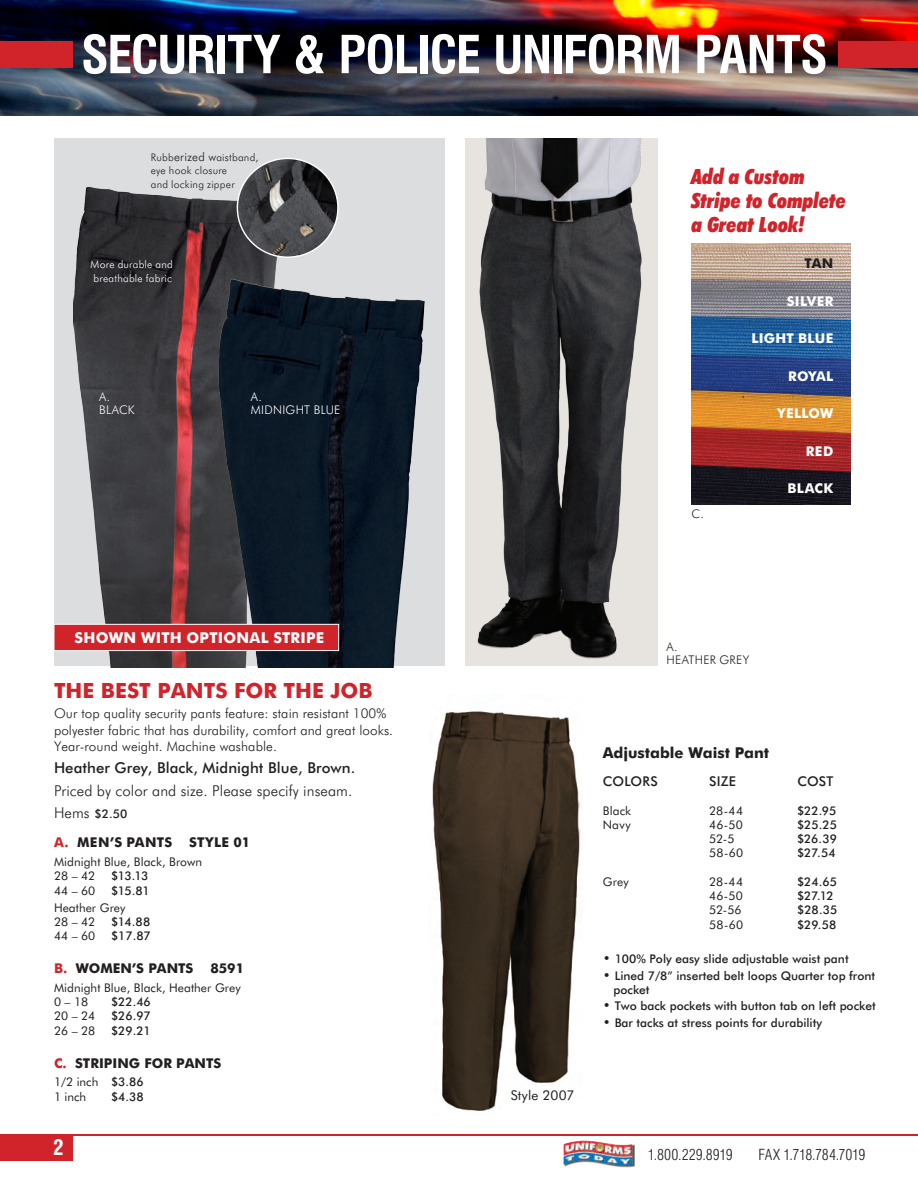
<style>
.page{position:relative;width:918px;height:1188px;background:#fff}
.page>*{position:absolute;margin:0;border:0;box-sizing:border-box;transform-origin:0 0}
.DESCRIPTION_JB{font:700 condensed 51px "Swiss 721 BT";letter-spacing:-.03em;color:#fff}
.Product_Name_Blue{font:italic 900 condensed 21px/24px "Futura BT";color:#d1232a}
.Product_Name_Blue-2{font:700 21px "Futura BT";color:#d1232a}
.DESCRIPTION_JB-2{font:700 condensed 21px "Swiss 721 BT";color:#fff}
.sizes_and_cost{font:300 15px "Futura BT";letter-spacing:.005em;color:#231f20}
.sizes_and_cost-2{font:500 15px "Futura BT";letter-spacing:.005em;color:#231f20}
.DESCRIPTION_JB-3{font:300 condensed 15px "Swiss 721 BT";letter-spacing:-.01em;color:#231f20}
.Product_Name_Blue-3{font:700 15px "Futura BT";letter-spacing:.015em;color:#fff}
.t1{font:700 15px "Futura BT";color:#231f20}
.Product_Details{font:300 13.5px/16.5px "Futura BT";letter-spacing:.005em;color:#231f20}
.product_subhead{font:700 13.5px "Futura BT";color:#231f20}
.Product_Details-2{font:700 13.5px "Futura BT";letter-spacing:.02em;color:#fff}
.t2{font:500 13.5px "Futura BT";letter-spacing:.015em;color:#231f20}
.product_subhead-2{font:700 13.5px "Futura BT";letter-spacing:.02em;color:#231f20}
.product_subhead-3{font:13.5px "Futura BT";letter-spacing:.015em;color:#231f20}
.Product_Details-3{font:700 13.5px "Futura BT";color:#231f20}
.sizes_and_cost-3{font:500 12px/14.2px "Futura BT";color:#231f20}
.Product_Colors{font:12px "Futura BT";letter-spacing:.005em;color:#231f20}
.Sizes{font:12px/14.2px "Futura BT";color:#231f20}
.Sizes-2{font:500 12px "Futura BT";color:#231f20}
.Picture_Identifier{font:300 12px "Futura BT";letter-spacing:.025em;color:#fff}
.Picture_Identifier-2{font:300 12px "Futura BT";letter-spacing:.025em;color:#231f20}
.caption_black{font:300 10.5px/13.5px "Futura BT";letter-spacing:.02em;color:#231f20}
.caption_white{font:300 10.5px/13.5px "Futura BT";letter-spacing:.025em;color:#fff}
.s1{font-size:12px}
.s2{font-weight:300;font-size:15px}
.s3{color:#d1232a}
.s4{font-weight:500}
.s5{font-weight:300;font-size:13.5px}
</style>
<div class="page">
<img style="left:0;top:0;width:918px;height:116px">
<div style="left:838px;top:41px;width:80px;height:26px;background:#d1232a"></div>
<div style="left:0;top:41px;width:73px;height:26px;background:#d1232a"></div>
<div style="left:0;top:1135px;width:73px;height:26px;background:#d1232a"></div>
<hr style="left:0;top:1135px;width:918px;height:1px;background:#d1232a">
<div style="left:564px;top:1141px;width:71px;height:27px;background:#231f20;opacity:.75"></div>
<img style="left:563px;top:1140px;width:69px;height:25px">
<img style="left:432px;top:711px;width:149px;height:400px">
<img style="left:465px;top:138px;width:192px;height:528px">
<img style="left:692px;top:243px;width:159px;height:261px">
<div style="left:54px;top:138px;width:391px;height:528px;background:#dcdddf"></div>
<img style="left:74px;top:188px;width:203px;height:479px">
<img style="left:202px;top:272px;width:223px;height:395px">
<img style="left:237px;top:158px;width:100px;height:99px">
<div style="left:54px;top:624px;width:285px;height:27px;background:#d1232a"></div>
<div style="left:54px;top:624px;width:285px;height:27px;border:1px solid #fff"></div>
<p class="DESCRIPTION_JB" style="left:81px;top:24px;width:748px">SECURITY &amp; POLICE UNIFORM PANTS</p>
<p class="caption_black" style="left:151px;top:150px;width:109px">Rubb<span class="s1">erized w</span>aistband, eye hook closure<br>and locking zipper</p>
<p class="caption_white" style="left:91px;top:258px;width:84px">More durable and breathable fabric</p>
<p class="Picture_Identifier" style="left:99px;top:389px;width:13px">A.</p>
<p class="Picture_Identifier" style="left:99px;top:402px;width:37px">BLACK</p>
<p class="Picture_Identifier" style="left:251px;top:389px;width:13px">A.</p>
<p class="Picture_Identifier" style="left:251px;top:402px;width:91px">MIDNIGHT BLUE</p>
<p class="Product_Name_Blue-3" style="left:75px;top:629px;width:251px">SHOWN WITH OPTIONAL STRIPE</p>
<p class="Product_Name_Blue-2" style="left:54px;top:678px;width:320px">THE BEST PANTS FOR THE JOB</p>
<p class="Product_Details" style="left:54px;top:705px;width:341px">Our top quality security pants feature: stain resistant 100% polyester fabric that has durability, comfort and great looks.<br>Year-round weight. Machine washable.</p>
<p class="sizes_and_cost-2" style="left:54px;top:759px;width:303px">Heather Grey, Black, Midnight Blue, Brown.</p>
<p class="sizes_and_cost" style="left:54px;top:781px;width:300px">Priced by color and size. Please specify inseam.</p>
<p class="sizes_and_cost-3" style="left:54px;top:806px;width:75px"><span class="s2">Hems</span> $2.50</p>
<p class="product_subhead-2" style="left:54px;top:834px;width:120px"><span class="s3">A.</span> MEN’S PANTS</p>
<p class="product_subhead" style="left:189px;top:834px;width:62px">STYLE 01</p>
<p class="Product_Colors" style="left:54px;top:854px;width:150px">Midnight Blue, Black, Brown</p>
<p class="Sizes" style="left:54px;top:869px;width:43px">28 – 42</p>
<p class="Sizes-2" style="left:111px;top:869px;width:39px">$13.13</p>
<p class="Sizes" style="left:54px;top:883px;width:43px">44 – 60</p>
<p class="Sizes-2" style="left:111px;top:883px;width:40px">$15.81</p>
<p class="Product_Colors" style="left:54px;top:900px;width:73px">Heather Grey</p>
<p class="Sizes" style="left:54px;top:915px;width:43px">28 – 42</p>
<p class="Sizes-2" style="left:111px;top:915px;width:41px">$14.88</p>
<p class="Sizes" style="left:54px;top:929px;width:43px">44 – 60</p>
<p class="Sizes-2" style="left:111px;top:929px;width:41px">$17.87</p>
<p class="product_subhead" style="left:54px;top:960px;width:141px"><span class="s3">B.</span> WOMEN’S PANTS</p>
<p class="product_subhead" style="left:210px;top:960px;width:35px">8591</p>
<p class="Product_Colors" style="left:54px;top:980px;width:188px">Midnight Blue, Black, Heather Grey</p>
<p class="Sizes" style="left:54px;top:995px;width:36px">0 – 18</p>
<p class="Sizes-2" style="left:111px;top:995px;width:41px">$22.46</p>
<p class="Sizes" style="left:54px;top:1009px;width:43px">20 – 24</p>
<p class="Sizes-2" style="left:111px;top:1009px;width:41px">$26.97</p>
<p class="Sizes" style="left:54px;top:1023px;width:43px">26 – 28</p>
<p class="Sizes-2" style="left:111px;top:1023px;width:41px">$29.21</p>
<p class="product_subhead" style="left:54px;top:1055px;width:169px"><span class="s3">C.</span> STRIPING FOR PANTS</p>
<p class="Sizes" style="left:54px;top:1075px;width:91px">1/2 inch <span class="s4">$3.86<br></span>1 inch</p>
<p class="Sizes-2" style="left:111px;top:1089px;width:34px">$4.38</p>
<p class="Product_Name_Blue" style="left:692px;top:165px;width:156px">Add a Custom<br>Stripe to Complete a Great Look!</p>
<p class="Picture_Identifier-2" style="left:692px;top:507px;width:14px">C.</p>
<p class="Product_Details-3" style="left:805px;top:255px;width:30px">TAN</p>
<p class="Product_Details-2" style="left:787px;top:293px;width:48px">SILVER</p>
<p class="Product_Details-2" style="left:751px;top:330px;width:83px">LIGHT BLUE</p>
<p class="Product_Details-2" style="left:788px;top:368px;width:47px">ROYAL</p>
<p class="Product_Details-2" style="left:777px;top:405px;width:58px">YELLOW</p>
<p class="Product_Details-2" style="left:806px;top:443px;width:29px">RED</p>
<p class="Product_Details-2" style="left:787px;top:480px;width:47px">BLACK</p>
<p class="Picture_Identifier-2" style="left:666px;top:639px;width:13px">A.</p>
<p class="Picture_Identifier-2" style="left:666px;top:652px;width:84px">HEATHER GREY</p>
<p class="product_subhead-3" style="left:511px;top:1087px;width:65px">Style 2007</p>
<p class="t1" style="left:603px;top:744px;width:168px">Adjustable Waist Pant</p>
<p class="t2" style="left:603px;top:773px;width:57px">COLORS</p>
<p class="t2" style="left:709px;top:773px;width:28px">SIZE</p>
<p class="t2" style="left:797px;top:773px;width:38px">COST</p>
<p class="Product_Colors" style="left:603px;top:803px;width:30px">Black</p>
<p class="Product_Colors" style="left:709px;top:803px;width:35px">28-44</p>
<p class="sizes_and_cost-3" style="left:797px;top:803px;width:41px">$22.95</p>
<p class="Product_Colors" style="left:603px;top:817px;width:29px">Navy</p>
<p class="Product_Colors" style="left:709px;top:817px;width:35px">46-50</p>
<p class="sizes_and_cost-3" style="left:797px;top:817px;width:42px">$25.25</p>
<p class="Product_Colors" style="left:709px;top:831px;width:27px">52-5</p>
<p class="sizes_and_cost-3" style="left:797px;top:832px;width:41px">$26.39</p>
<p class="Product_Colors" style="left:709px;top:846px;width:35px">58-60</p>
<p class="sizes_and_cost-3" style="left:797px;top:846px;width:40px">$27.54</p>
<p class="Product_Colors" style="left:603px;top:874px;width:27px">Grey</p>
<p class="Product_Colors" style="left:709px;top:874px;width:35px">28-44</p>
<p class="sizes_and_cost-3" style="left:797px;top:874px;width:42px">$24.65</p>
<p class="Product_Colors" style="left:709px;top:888px;width:35px">46-50</p>
<p class="sizes_and_cost-3" style="left:797px;top:889px;width:38px">$27.12</p>
<p class="Product_Colors" style="left:709px;top:903px;width:34px">52-56</p>
<p class="sizes_and_cost-3" style="left:797px;top:903px;width:42px">$28.35</p>
<p class="Product_Colors" style="left:709px;top:917px;width:35px">58-60</p>
<p class="sizes_and_cost-3" style="left:797px;top:917px;width:41px">$29.58</p>
<p class="sizes_and_cost-3" style="left:603px;top:952px;width:247px"><span class="s5">•</span> 100% Poly easy slide adjustable waist pant</p>
<p class="sizes_and_cost-3" style="left:614px;top:968px;width:263px;text-indent:-11px"><span class="s5">•</span> Lined 7/8” inserted belt loops Quarter top front pocket</p>
<p class="sizes_and_cost-3" style="left:603px;top:999px;width:274px"><span class="s5">•</span> Two back pockets with button tab on left pocket</p>
<p class="sizes_and_cost-3" style="left:603px;top:1015px;width:221px"><span class="s5">•</span> Bar tacks at stress points for durability</p>
<p class="DESCRIPTION_JB-2" style="left:53px;top:1135px;width:12px">2</p>
<p class="DESCRIPTION_JB-3" style="left:648px;top:1146px;width:87px">1.800.229.8919</p>
<p class="DESCRIPTION_JB-3" style="left:759px;top:1146px;width:108px">FAX 1.718.784.7019</p>
</div>
